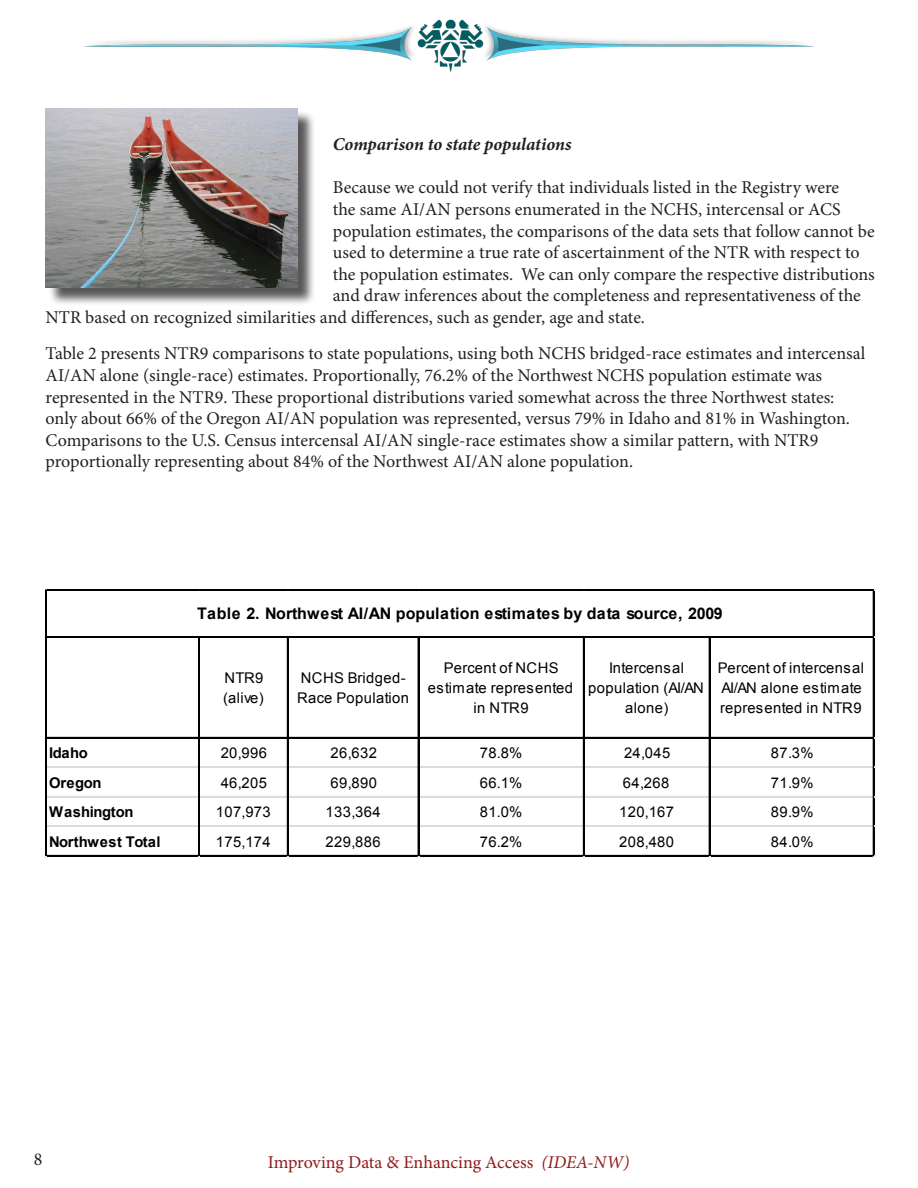
<style>
.page{position:relative;width:918px;height:1188px;background:#fff}
.page>*{position:absolute;margin:0;border:0;box-sizing:border-box;transform-origin:0 0}
.t1{font:18px/21.6px "Minion Pro";color:#231f20}
.t2{font:18px "Minion Pro";letter-spacing:-.005em;color:#921a19}
.t3{font:italic 700 18px "Minion Pro";letter-spacing:-.005em;color:#231f20}
.t4{font:700 16.05px "Arial";letter-spacing:.005em;color:#000}
.t5{font:14.7px/19.6px "Arial";letter-spacing:.025em;color:#000}
.t6{font:700 14.7px "Arial";letter-spacing:-.03em;color:#000}
.t7{font:700 14.7px "Arial";color:#000}
.s1{font-style:italic}
</style>
<div class="page">
<img style="left:83px;top:25px;width:330px;height:36px">
<img style="left:417px;top:19px;width:59px;height:54px">
<img style="left:476px;top:24px;width:339px;height:37px">
<div style="left:48px;top:110px;width:268px;height:196px;background:#231f20;opacity:.75"></div>
<img style="left:46px;top:108px;width:252px;height:179px">
<hr style="left:47px;top:590px;width:827px;height:1px;background:#000">
<hr style="left:47px;top:636px;width:827px;height:1px;background:#000">
<hr style="left:47px;top:637px;width:827px;height:1px;background:#000">
<hr style="left:47px;top:737px;width:827px;height:2px;background:#000">
<hr style="left:47px;top:767px;width:152px;height:1px;background:#dadcdd">
<hr style="left:200px;top:767px;width:87px;height:1px;background:#dadcdd">
<hr style="left:289px;top:767px;width:129px;height:1px;background:#dadcdd">
<hr style="left:419px;top:767px;width:164px;height:1px;background:#dadcdd">
<hr style="left:585px;top:767px;width:124px;height:1px;background:#dadcdd">
<hr style="left:710px;top:767px;width:163px;height:1px;background:#dadcdd">
<hr style="left:47px;top:796px;width:152px;height:2px;background:#dadcdd">
<hr style="left:200px;top:796px;width:87px;height:2px;background:#dadcdd">
<hr style="left:289px;top:796px;width:129px;height:2px;background:#dadcdd">
<hr style="left:419px;top:796px;width:164px;height:2px;background:#dadcdd">
<hr style="left:585px;top:796px;width:124px;height:2px;background:#dadcdd">
<hr style="left:710px;top:796px;width:163px;height:2px;background:#dadcdd">
<hr style="left:47px;top:826px;width:152px;height:1px;background:#dadcdd">
<hr style="left:200px;top:826px;width:87px;height:1px;background:#dadcdd">
<hr style="left:289px;top:826px;width:129px;height:1px;background:#dadcdd">
<hr style="left:419px;top:826px;width:164px;height:1px;background:#dadcdd">
<hr style="left:585px;top:826px;width:124px;height:1px;background:#dadcdd">
<hr style="left:710px;top:826px;width:163px;height:1px;background:#dadcdd">
<hr style="left:45px;top:590px;width:1px;height:267px;background:#000">
<hr style="left:46px;top:590px;width:1px;height:267px;background:#000">
<hr style="left:198px;top:638px;width:1px;height:219px;background:#000">
<hr style="left:199px;top:638px;width:1px;height:219px;background:#000">
<hr style="left:287px;top:638px;width:2px;height:219px;background:#000">
<hr style="left:418px;top:638px;width:1px;height:219px;background:#000">
<hr style="left:583px;top:638px;width:2px;height:219px;background:#000">
<hr style="left:709px;top:638px;width:1px;height:219px;background:#000">
<hr style="left:47px;top:855px;width:827px;height:2px;background:#000">
<hr style="left:873px;top:591px;width:1px;height:266px;background:#000">
<p class="t3" style="left:333px;top:132px;width:240px">Comparison to state populations</p>
<p class="t1" style="left:333px;top:177px;width:508px">Because we could not verify that individuals listed in the Registry were</p>
<p class="t1" style="left:333px;top:199px;width:509px">the same AI/AN persons enumerated in the NCHS, intercensal or ACS</p>
<p class="t1" style="left:333px;top:220px;width:543px">population estimates, the comparisons of the data sets that follow cannot be</p>
<p class="t1" style="left:333px;top:242px;width:528px">used to determine a true rate of ascertainment of the NTR with respect to</p>
<p class="t1" style="left:333px;top:263px;width:543px">the population estimates. We can only compare the respective distributions</p>
<p class="t1" style="left:333px;top:285px;width:530px">and draw inferences about the completeness and representativeness of the</p>
<p class="t1" style="left:46px;top:307px;width:601px">NTR based on recognized similarities and differences, such as gender, age and state.</p>
<p class="t1" style="left:46px;top:343px;width:821px">Table 2 presents NTR9 comparisons to state populations, using both NCHS bridged-race estimates and intercensal AI/AN alone (single-race) estimates. Proportionally, 76.2% of the Northwest NCHS population estimate was represented in the NTR9. These proportional distributions varied somewhat across the three Northwest states: only about 66% of the Oregon AI/AN population was represented, versus 79% in Idaho and 81% in Washington.<br>Comparisons to the U.S. Census intercensal AI/AN single-race estimates show a similar pattern, with NTR9 proportionally representing about 84% of the Northwest AI/AN alone population.</p>
<p class="t4" style="left:197px;top:603px;width:527px">Table 2. Northwest AI/AN population estimates by data source, 2009</p>
<p class="t5" style="left:223px;top:668px;width:42px">NTR9 (alive)</p>
<p class="t5" style="left:297px;top:668px;width:113px">NCHS Bridged-<br>Race Population</p>
<p class="t5" style="left:428px;top:659px;width:147px;text-align:center">Percent of NCHS estimate represented in NTR9</p>
<p class="t5" style="left:588px;top:659px;width:117px;text-align:center">Intercensal population (AI/AN alone)</p>
<p class="t5" style="left:718px;top:659px;width:148px">Percent of intercensal<br>AI/AN alone estimate represented in NTR9</p>
<p class="t6" style="left:49px;top:743px;width:40px">Idaho</p>
<p class="t5" style="left:221px;top:743px;width:48px">20,996</p>
<p class="t5" style="left:330px;top:743px;width:48px">26,632</p>
<p class="t5" style="left:480px;top:743px;width:44px">78.8%</p>
<p class="t5" style="left:624px;top:743px;width:48px">24,045</p>
<p class="t5" style="left:771px;top:743px;width:44px">87.3%</p>
<p class="t6" style="left:49px;top:773px;width:54px">Oregon</p>
<p class="t5" style="left:221px;top:773px;width:48px">46,205</p>
<p class="t5" style="left:330px;top:773px;width:48px">69,890</p>
<p class="t5" style="left:480px;top:773px;width:44px">66.1%</p>
<p class="t5" style="left:623px;top:773px;width:48px">64,268</p>
<p class="t5" style="left:771px;top:773px;width:44px">71.9%</p>
<p class="t6" style="left:49px;top:802px;width:86px">Washington</p>
<p class="t5" style="left:216px;top:802px;width:57px">107,973</p>
<p class="t5" style="left:326px;top:802px;width:57px">133,364</p>
<p class="t5" style="left:480px;top:802px;width:44px">81.0%</p>
<p class="t5" style="left:619px;top:802px;width:57px">120,167</p>
<p class="t5" style="left:771px;top:802px;width:44px">89.9%</p>
<p class="t7" style="left:49px;top:832px;width:113px">Northwest Total</p>
<p class="t5" style="left:216px;top:832px;width:57px">175,174</p>
<p class="t5" style="left:326px;top:832px;width:57px">229,886</p>
<p class="t5" style="left:480px;top:832px;width:44px">76.2%</p>
<p class="t5" style="left:619px;top:832px;width:57px">208,480</p>
<p class="t5" style="left:771px;top:832px;width:44px">84.0%</p>
<p class="t1" style="left:34px;top:1149px;width:10px">8</p>
<p class="t2" style="left:268px;top:1150px;width:363px">Improving Data &amp; Enhancing Access <span class="s1">(IDEA-NW)</span></p>
</div>
